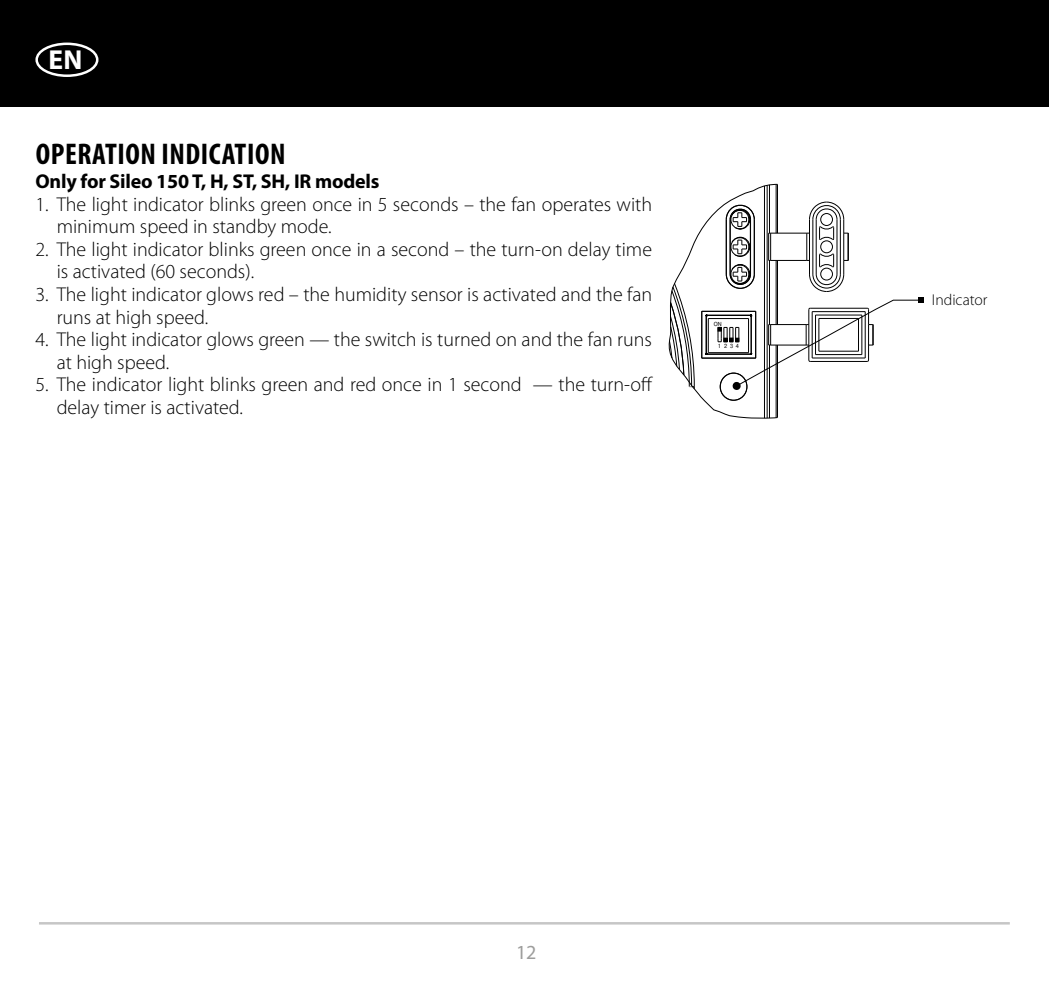
<style>
.page{position:relative;width:1049px;height:993px;background:#fff}
.page>*{position:absolute;margin:0;border:0;box-sizing:border-box;transform-origin:0 0}
.t1{font:700 condensed 30px "Myriad Pro";letter-spacing:.02em;color:#000}
.t2{font:700 27.5px "Myriad Pro";color:#fff}
.t3{font:300 20px/22.5px "Myriad Pro";color:#000}
.t4{font:700 20px "Myriad Pro";letter-spacing:-.01em;color:#000}
.t5{font:20px "Myriad Pro";color:#9d9d9c}
.t6{font:300 15.75px "Myriad Pro";color:#000}
.t7{font:5.75px "Pragmatica C";letter-spacing:.515em;color:#000;scale:.91 1}
</style>
<div class="page">
<div style="left:0;top:0;width:1049px;height:106px;background:#000"></div>
<div style="left:35px;top:43px;width:63px;height:34px;border:2px solid #fff;border-radius:50%"></div>
<hr style="left:39px;top:921px;width:971px;height:3px;background:#c6c6c6">
<svg style="left:668px;top:183px;width:256px;height:236px"></svg>
<h2 class="t2" style="left:48px;top:42px;width:36px">EN</h2>
<h1 class="t1" style="left:36px;top:135px;width:251px">OPERATION INDICATION</h1>
<p class="t4" style="left:35px;top:168px;width:345px">Only for Sileo 150 T, H, ST, SH, IR models</p>
<p class="t3" style="left:57px;top:193px;width:597px;text-indent:-21px">1. The light indicator blinks green once in 5 seconds – the fan operates with minimum speed in standby mode.</p>
<p class="t3" style="left:57px;top:238px;width:597px;text-indent:-21px">2. The light indicator blinks green once in a second – the turn-on delay time is activated (60 seconds).</p>
<p class="t3" style="left:57px;top:283px;width:597px;text-indent:-21px">3. The light indicator glows red – the humidity sensor is activated and the fan runs at high speed.</p>
<p class="t3" style="left:57px;top:328px;width:597px;text-indent:-21px">4. The light indicator glows green — the switch is turned on and the fan runs at high speed.</p>
<p class="t3" style="left:57px;top:373px;width:598px;text-indent:-21px">5. The indicator light blinks green and red once in 1 second — the turn-off delay timer is activated.</p>
<p class="t7" style="left:714px;top:320px;width:10px">ON</p>
<p class="t7" style="left:718px;top:342px;width:25px">1234</p>
<p class="t6" style="left:932px;top:291px;width:57px">Indicator</p>
<p class="t5" style="left:516px;top:939px;width:22px">12</p>
</div>
